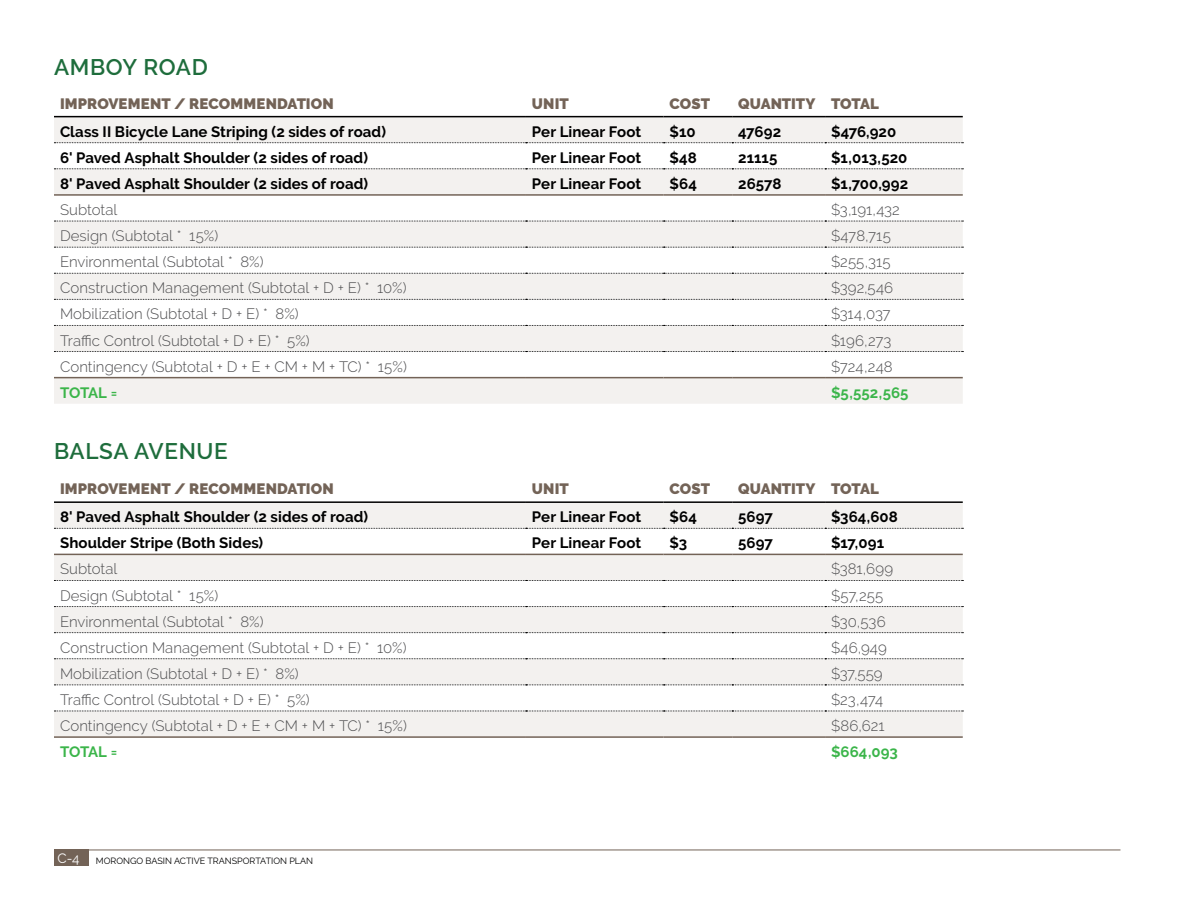
<style>
.page{position:relative;width:1188px;height:918px;background:#fff}
.page>*{position:absolute;margin:0;border:0;box-sizing:border-box;transform-origin:0 0}
.t1{font:600 22.5px "Raleway";letter-spacing:.03em;color:#1e6d3c}
.t2{font:300 15px "Raleway";letter-spacing:.005em;color:#4d4d4f}
.t3{font:700 15px "Raleway";letter-spacing:.005em;color:#000}
.t4{font:900 15px "Raleway";color:#736357}
.t5{font:700 15px "Raleway";color:#3bb54a}
.t6{font:9px "Raleway";color:#000}
.s1{font-size:13.5px;color:#fff}
</style>
<div class="page">
<hr style="left:54px;top:850px;width:1066px;height:1px;background:#736357">
<div style="left:54px;top:850px;width:34px;height:16px;background:#736357"></div>
<div style="left:54px;top:117px;width:909px;height:287px;background:#f3f1ef"></div>
<svg style="left:54px;top:143px;width:909px;height:234px"></svg>
<hr style="left:54px;top:116px;width:472px;height:1px;background:#000">
<hr style="left:526px;top:116px;width:138px;height:1px;background:#000">
<hr style="left:664px;top:116px;width:68px;height:1px;background:#000">
<hr style="left:732px;top:116px;width:93px;height:1px;background:#000">
<hr style="left:825px;top:116px;width:138px;height:1px;background:#000">
<svg style="left:54px;top:142px;width:909px;height:1px"></svg>
<svg style="left:54px;top:168px;width:909px;height:1px"></svg>
<svg style="left:54px;top:221px;width:909px;height:1px"></svg>
<svg style="left:54px;top:247px;width:909px;height:1px"></svg>
<svg style="left:54px;top:273px;width:909px;height:1px"></svg>
<svg style="left:54px;top:299px;width:909px;height:1px"></svg>
<svg style="left:54px;top:325px;width:909px;height:1px"></svg>
<svg style="left:54px;top:351px;width:909px;height:1px"></svg>
<hr style="left:54px;top:194px;width:472px;height:2px;background:#736357">
<hr style="left:526px;top:194px;width:138px;height:2px;background:#736357">
<hr style="left:664px;top:194px;width:68px;height:2px;background:#736357">
<hr style="left:732px;top:194px;width:93px;height:2px;background:#736357">
<hr style="left:825px;top:194px;width:138px;height:2px;background:#736357">
<hr style="left:54px;top:377px;width:472px;height:1px;background:#736357">
<hr style="left:526px;top:377px;width:138px;height:1px;background:#736357">
<hr style="left:664px;top:377px;width:68px;height:1px;background:#736357">
<hr style="left:732px;top:377px;width:93px;height:1px;background:#736357">
<hr style="left:825px;top:377px;width:138px;height:1px;background:#736357">
<div style="left:54px;top:503px;width:909px;height:25px;background:#f3f1ef"></div>
<svg style="left:54px;top:553px;width:909px;height:183px;fill:#f3f1ef"></svg>
<hr style="left:54px;top:501px;width:472px;height:2px;background:#000">
<hr style="left:526px;top:501px;width:138px;height:2px;background:#000">
<hr style="left:664px;top:501px;width:68px;height:2px;background:#000">
<hr style="left:732px;top:501px;width:93px;height:2px;background:#000">
<hr style="left:825px;top:501px;width:138px;height:2px;background:#000">
<svg style="left:54px;top:528px;width:909px;height:1px"></svg>
<svg style="left:54px;top:580px;width:909px;height:1px"></svg>
<svg style="left:54px;top:606px;width:909px;height:1px"></svg>
<svg style="left:54px;top:632px;width:909px;height:1px"></svg>
<svg style="left:54px;top:658px;width:909px;height:1px"></svg>
<svg style="left:54px;top:685px;width:909px;height:1px"></svg>
<svg style="left:54px;top:711px;width:909px;height:1px"></svg>
<hr style="left:54px;top:554px;width:472px;height:1px;background:#736357">
<hr style="left:526px;top:554px;width:138px;height:1px;background:#736357">
<hr style="left:664px;top:554px;width:68px;height:1px;background:#736357">
<hr style="left:732px;top:554px;width:93px;height:1px;background:#736357">
<hr style="left:825px;top:554px;width:138px;height:1px;background:#736357">
<hr style="left:54px;top:736px;width:472px;height:2px;background:#736357">
<hr style="left:526px;top:736px;width:138px;height:2px;background:#736357">
<hr style="left:664px;top:736px;width:68px;height:2px;background:#736357">
<hr style="left:732px;top:736px;width:93px;height:2px;background:#736357">
<hr style="left:825px;top:736px;width:138px;height:2px;background:#736357">
<h1 class="t1" style="left:54px;top:54px;width:155px">AMBOY ROAD</h1>
<p class="t4" style="left:60px;top:95px;width:275px">IMPROVEMENT / RECOMMENDATION</p>
<p class="t4" style="left:532px;top:95px;width:38px">UNIT</p>
<p class="t4" style="left:670px;top:95px;width:42px">COST</p>
<p class="t4" style="left:738px;top:95px;width:142px">QUANTITY TOTAL</p>
<p class="t3" style="left:60px;top:123px;width:328px">Class II Bicycle Lane Striping (2 sides of road)</p>
<p class="t3" style="left:532px;top:123px;width:111px">Per Linear Foot</p>
<p class="t3" style="left:670px;top:123px;width:28px">$10</p>
<p class="t3" style="left:738px;top:123px;width:44px">47692</p>
<p class="t3" style="left:831px;top:123px;width:67px">$476,920</p>
<p class="t3" style="left:60px;top:149px;width:310px">6' Paved Asphalt Shoulder (2 sides of road)</p>
<p class="t3" style="left:532px;top:149px;width:111px">Per Linear Foot</p>
<p class="t3" style="left:670px;top:149px;width:29px">$48</p>
<p class="t3" style="left:738px;top:149px;width:41px">21115</p>
<p class="t3" style="left:831px;top:149px;width:78px">$1,013,520</p>
<p class="t3" style="left:60px;top:175px;width:310px">8' Paved Asphalt Shoulder (2 sides of road)</p>
<p class="t3" style="left:532px;top:175px;width:111px">Per Linear Foot</p>
<p class="t3" style="left:670px;top:175px;width:29px">$64</p>
<p class="t3" style="left:738px;top:175px;width:45px">26578</p>
<p class="t3" style="left:831px;top:175px;width:79px">$1,700,992</p>
<p class="t2" style="left:60px;top:201px;width:59px">Subtotal</p>
<p class="t2" style="left:831px;top:201px;width:70px">$3,191,432</p>
<p class="t2" style="left:60px;top:227px;width:160px">Design (Subtotal * 15%)</p>
<p class="t2" style="left:831px;top:227px;width:61px">$478,715</p>
<p class="t2" style="left:60px;top:253px;width:205px">Environmental (Subtotal * 8%)</p>
<p class="t2" style="left:831px;top:253px;width:61px">$255,315</p>
<p class="t2" style="left:60px;top:279px;width:348px">Construction Management (Subtotal + D + E) * 10%)</p>
<p class="t2" style="left:831px;top:279px;width:64px">$392,546</p>
<p class="t2" style="left:60px;top:305px;width:240px">Mobilization (Subtotal + D + E) * 8%)</p>
<p class="t2" style="left:831px;top:305px;width:61px">$314,037</p>
<p class="t2" style="left:60px;top:331px;width:251px">Traffic Control (Subtotal + D + E) * 5%)</p>
<p class="t2" style="left:831px;top:331px;width:62px">$196,273</p>
<p class="t2" style="left:60px;top:358px;width:348px">Contingency (Subtotal + D + E + CM + M + TC) * 15%)</p>
<p class="t2" style="left:831px;top:358px;width:63px">$724,248</p>
<p class="t5" style="left:60px;top:384px;width:59px">TOTAL =</p>
<p class="t5" style="left:831px;top:384px;width:79px">$5,552,565</p>
<h1 class="t1" style="left:54px;top:438px;width:175px">BALSA AVENUE</h1>
<p class="t4" style="left:60px;top:480px;width:275px">IMPROVEMENT / RECOMMENDATION</p>
<p class="t4" style="left:532px;top:480px;width:38px">UNIT</p>
<p class="t4" style="left:670px;top:480px;width:42px">COST</p>
<p class="t4" style="left:738px;top:480px;width:142px">QUANTITY TOTAL</p>
<p class="t3" style="left:60px;top:508px;width:310px">8' Paved Asphalt Shoulder (2 sides of road)</p>
<p class="t3" style="left:532px;top:508px;width:111px">Per Linear Foot</p>
<p class="t3" style="left:670px;top:508px;width:29px">$64</p>
<p class="t3" style="left:738px;top:508px;width:36px">5697</p>
<p class="t3" style="left:831px;top:508px;width:68px">$364,608</p>
<p class="t3" style="left:60px;top:535px;width:205px">Shoulder Stripe (Both Sides)</p>
<p class="t3" style="left:532px;top:535px;width:111px">Per Linear Foot</p>
<p class="t3" style="left:670px;top:535px;width:19px">$3</p>
<p class="t3" style="left:738px;top:535px;width:36px">5697</p>
<p class="t3" style="left:831px;top:535px;width:55px">$17,091</p>
<p class="t2" style="left:60px;top:560px;width:59px">Subtotal</p>
<p class="t2" style="left:831px;top:560px;width:64px">$381,699</p>
<p class="t2" style="left:60px;top:587px;width:160px">Design (Subtotal * 15%)</p>
<p class="t2" style="left:831px;top:587px;width:54px">$57,255</p>
<p class="t2" style="left:60px;top:613px;width:205px">Environmental (Subtotal * 8%)</p>
<p class="t2" style="left:831px;top:613px;width:56px">$30,536</p>
<p class="t2" style="left:60px;top:639px;width:348px">Construction Management (Subtotal + D + E) * 10%)</p>
<p class="t2" style="left:831px;top:639px;width:57px">$46,949</p>
<p class="t2" style="left:60px;top:665px;width:240px">Mobilization (Subtotal + D + E) * 8%)</p>
<p class="t2" style="left:831px;top:665px;width:53px">$37,559</p>
<p class="t2" style="left:60px;top:691px;width:251px">Traffic Control (Subtotal + D + E) * 5%)</p>
<p class="t2" style="left:831px;top:691px;width:53px">$23,474</p>
<p class="t2" style="left:60px;top:717px;width:348px">Contingency (Subtotal + D + E + CM + M + TC) * 15%)</p>
<p class="t2" style="left:831px;top:717px;width:55px">$86,621</p>
<p class="t5" style="left:60px;top:743px;width:59px">TOTAL =</p>
<p class="t5" style="left:831px;top:743px;width:68px">$664,093</p>
<p class="t6" style="left:58px;top:856px;width:257px"><span class="s1">C-4</span> MORONGO BASIN ACTIVE TRANSPORTATION PLAN</p>
</div>
